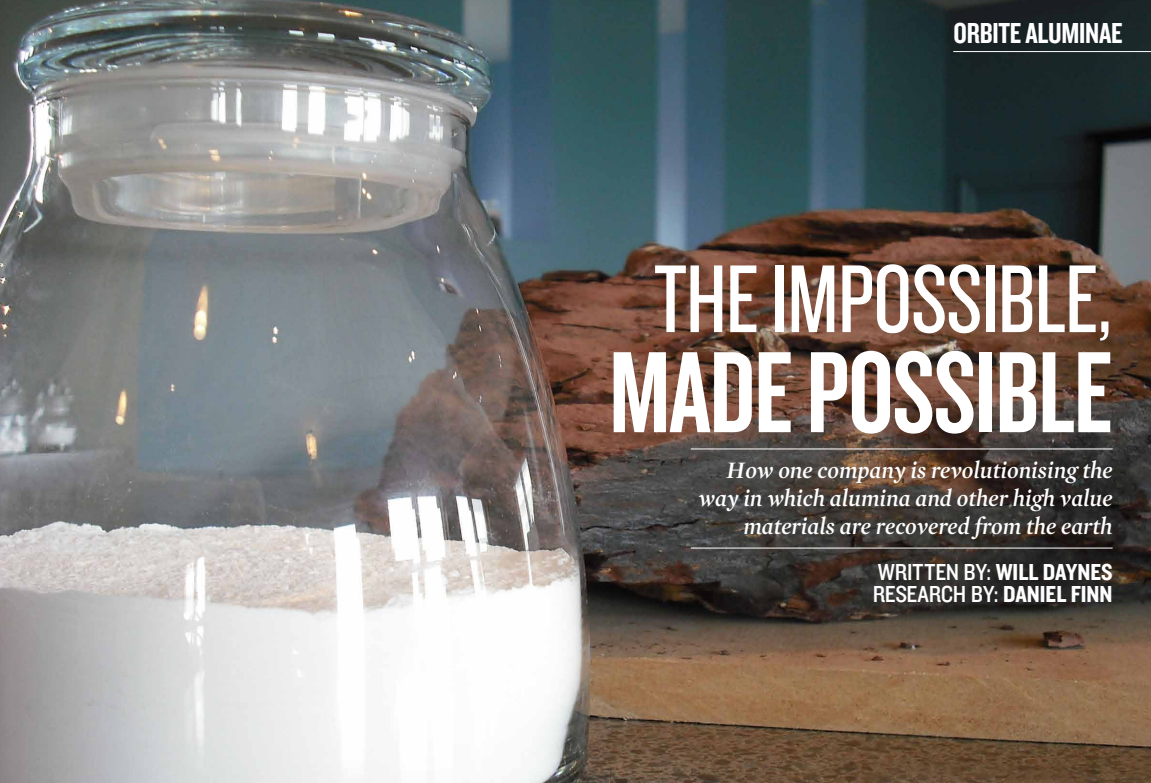
<style>
.page{position:relative;width:1151px;height:783px;background:#fff}
.page>*{position:absolute;margin:0;border:0;box-sizing:border-box;transform-origin:0 0}
.t1{font:120px "Knockout HTF48 Featherweight";letter-spacing:-.01em;color:#fff}
.t2{font:100px "Knockout HTF28 Junior Featherwt";letter-spacing:-.01em;color:#fff}
.t3{font:30px "Knockout HTF49 Liteweight";letter-spacing:-.01em;color:#fff}
.t4{font:italic 600 24px/28px "Mercury Display";color:#fff;text-align:right}
.t5{font:24px/22px "Knockout HTF30 Junior Welterwt";letter-spacing:-.01em;color:#fff}
.s1{font-family:"Knockout HTF50 Welterweight"}
</style>
<div class="page">
<img style="left:0;top:0;width:1151px;height:782px">
<hr style="left:691px;top:448px;width:422px;height:1px;background:#fff">
<hr style="left:691px;top:547px;width:422px;height:1px;background:#fff">
<hr style="left:953px;top:51px;width:198px;height:1px;background:#fff">
<p class="t3" style="left:954px;top:17px;width:171px">ORBITE ALUMINAE</p>
<h2 class="t2" style="left:654px;top:249px;width:460px">THE IMPOSSIBLE,</h2>
<h1 class="t1" style="left:609px;top:332px;width:505px">MADE POSSIBLE</h1>
<p class="t4" style="left:699px;top:455px;width:415px">How one company is revolutionising the way in which alumina and other high value materials are recovered from the earth</p>
<p class="t5" style="left:873px;top:561px;width:241px">WRITTEN BY: <span class="s1">WILL DAYNES<br></span>RESEARCH BY: <span class="s1">DANIEL FINN</span></p>
</div>
